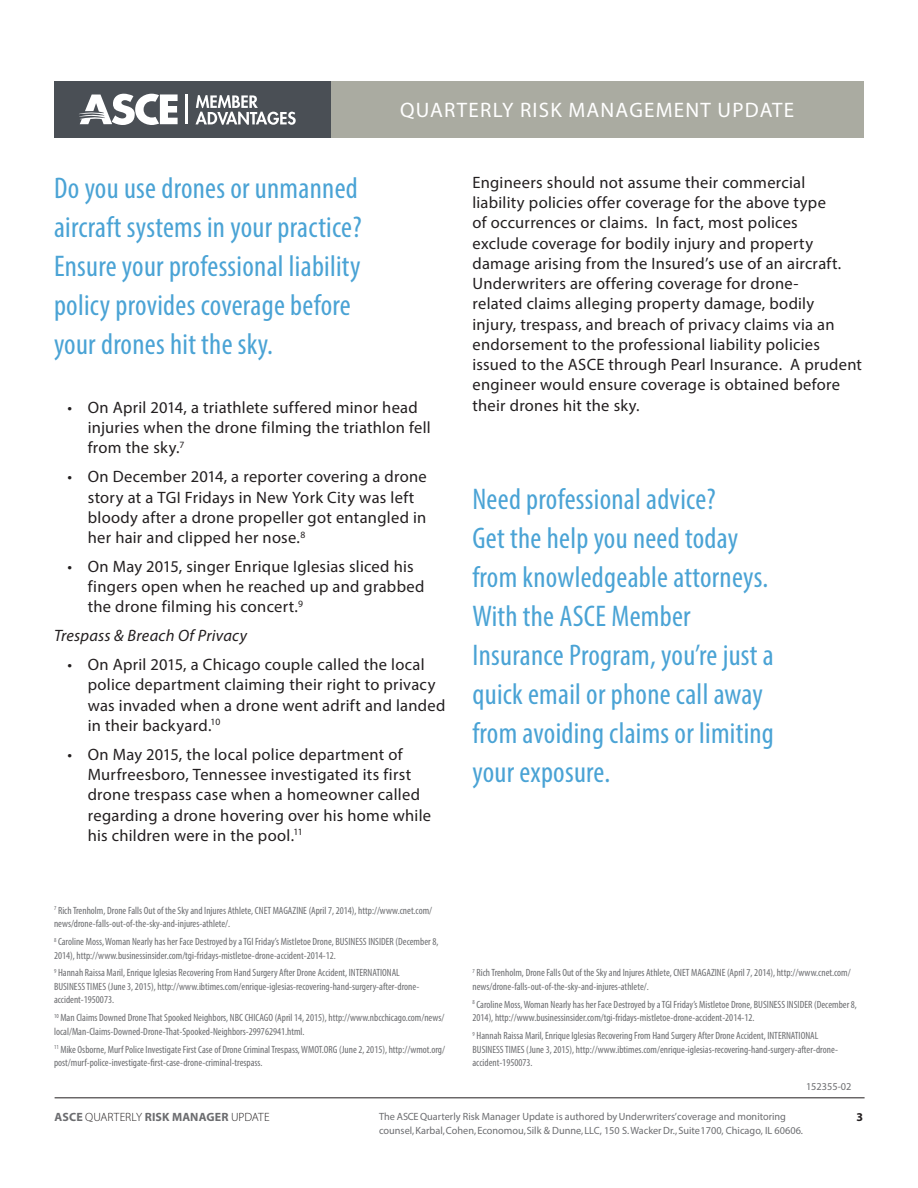
<style>
.page{position:relative;width:918px;height:1188px;background:#fff}
.page>*{position:absolute;margin:0;border:0;box-sizing:border-box;transform-origin:0 0}
.t1{font:condensed 30px/39px "Myriad Pro";letter-spacing:.01em;color:#4aa3d5}
.t2{font:21px "Myriad Pro";letter-spacing:.06em;color:#fff}
.t3{font:16.5px/20.2px "Myriad Pro";letter-spacing:.015em;color:#231f20}
.t4{font:italic 16.5px "Myriad Pro";letter-spacing:.01em;color:#231f20}
.t5{font:700 12px "Myriad Pro";letter-spacing:.015em;color:#6c6d70}
.t6{font:700 12px "Myriad Pro";color:#231f20}
.t7{font:condensed 10.5px/13.5px "Myriad Pro";color:#6c6d70}
.t8{font:10.5px "Myriad Pro";color:#6c6d70}
.s1{font-weight:300;color:#231f20}
</style>
<div class="page">
<hr style="left:55px;top:1097px;width:810px;height:1px;background:#231f20">
<div style="left:330px;top:81px;width:534px;height:57px;background:#aaaba1"></div>
<div style="left:54px;top:81px;width:276px;height:57px;background:#4a4f55"></div>
<hr style="left:185px;top:94px;width:3px;height:30px;background:#fff">
<svg style="left:196px;top:95px;width:100px;height:30px"></svg>
<svg style="left:79px;top:94px;width:99px;height:31px"></svg>
<p class="t2" style="left:400px;top:97px;width:396px">QUARTERLY RISK MANAGEMENT UPDATE</p>
<p class="t1" style="left:54px;top:168px;width:309px">Do you use drones or unmanned aircraft systems in your practice?<br>Ensure your professional liability policy provides coverage before your drones hit the sky.</p>
<p class="t3" style="left:88px;top:397px;width:344px;text-indent:-20px">• On April 2014, a triathlete suffered minor head injuries when the drone filming the triathlon fell from the sky.<sup>7</sup></p>
<p class="t3" style="left:88px;top:466px;width:341px;text-indent:-20px">• On December 2014, a reporter covering a drone story at a TGI Fridays in New York City was left bloody after a drone propeller got entangled in her hair and clipped her nose.<sup>8</sup></p>
<p class="t3" style="left:88px;top:556px;width:338px;text-indent:-20px">• On May 2015, singer Enrique Iglesias sliced his fingers open when he reached up and grabbed the drone filming his concert.<sup>9</sup></p>
<p class="t4" style="left:54px;top:626px;width:195px">Trespass &amp; Breach Of Privacy</p>
<p class="t3" style="left:88px;top:654px;width:359px;text-indent:-20px">• On April 2015, a Chicago couple called the local police department claiming their right to privacy was invaded when a drone went adrift and landed in their backyard.<sup>10</sup></p>
<p class="t3" style="left:88px;top:744px;width:345px;text-indent:-20px">• On May 2015, the local police department of Murfreesboro, Tennessee investigated its first drone trespass case when a homeowner called regarding a drone hovering over his home while his children were in the pool.<sup>11</sup></p>
<p class="t7" style="left:54px;top:904px;width:380px"><sup>7</sup> Rich Trenholm, Drone Falls Out of the Sky and Injures Athlete, CNET MAGAZINE (April 7, 2014), http://www.cnet.com/ news/drone-falls-out-of-the-sky-and-injures-athlete/.</p>
<p class="t7" style="left:54px;top:935px;width:386px"><sup>8</sup> Caroline Moss, Woman Nearly has her Face Destroyed by a TGI Friday’s Mistletoe Drone, BUSINESS INSIDER (December 8,<br>2014), http://www.businessinsider.com/tgi-fridays-mistletoe-drone-accident-2014-12.</p>
<p class="t7" style="left:54px;top:966px;width:367px"><sup>9</sup> Hannah Raissa Maril, Enrique Iglesias Recovering From Hand Surgery After Drone Accident, INTERNATIONAL<br>BUSINESS TIMES (June 3, 2015), http://www.ibtimes.com/enrique-iglesias-recovering-hand-surgery-after-drone&shy;accident-1950073.</p>
<p class="t7" style="left:54px;top:1011px;width:392px"><sup>10</sup> Man Claims Downed Drone That Spooked Neighbors, NBC CHICAGO (April 14, 2015), http://www.nbcchicago.com/news/ local/Man-Claims-Downed-Drone-That-Spooked-Neighbors-299762941.html.</p>
<p class="t7" style="left:54px;top:1042px;width:393px"><sup>11</sup> Mike Osborne, Murf Police Investigate First Case of Drone Criminal Trespass, WMOT.ORG (June 2, 2015), http://wmot.org/ post/murf-police-investigate-first-case-drone-criminal-trespass.</p>
<p class="t3" style="left:472px;top:172px;width:391px">Engineers should not assume their commercial<br>liability policies offer coverage for the above type<br>of occurrences or claims. In fact, most polices<br>exclude coverage for bodily injury and property damage arising from the Insured’s use of an aircraft.<br>Underwriters are offering coverage for drone-<br>related claims alleging property damage, bodily injury, trespass, and breach of privacy claims via an endorsement to the professional liability policies issued to the ASCE through Pearl Insurance. A prudent engineer would ensure coverage is obtained before their drones hit the sky.</p>
<p class="t1" style="left:472px;top:479px;width:245px">Need professional advice?</p>
<p class="t1" style="left:472px;top:518px;width:303px">Get the help you need today from knowledgeable attorneys.<br>With the ASCE Member<br>Insurance Program, you’re just a quick email or phone call away from avoiding claims or limiting your exposure.</p>
<p class="t7" style="left:472px;top:966px;width:380px"><sup>7</sup> Rich Trenholm, Drone Falls Out of the Sky and Injures Athlete, CNET MAGAZINE (April 7, 2014), http://www.cnet.com/ news/drone-falls-out-of-the-sky-and-injures-athlete/.</p>
<p class="t7" style="left:472px;top:997px;width:386px"><sup>8</sup> Caroline Moss, Woman Nearly has her Face Destroyed by a TGI Friday’s Mistletoe Drone, BUSINESS INSIDER (December 8,<br>2014), http://www.businessinsider.com/tgi-fridays-mistletoe-drone-accident-2014-12.</p>
<p class="t7" style="left:472px;top:1029px;width:367px"><sup>9</sup> Hannah Raissa Maril, Enrique Iglesias Recovering From Hand Surgery After Drone Accident, INTERNATIONAL<br>BUSINESS TIMES (June 3, 2015), http://www.ibtimes.com/enrique-iglesias-recovering-hand-surgery-after-drone&shy;accident-1950073.</p>
<p class="t8" style="left:806px;top:1080px;width:47px">152355-02</p>
<p class="t5" style="left:55px;top:1109px;width:217px">ASCE <span class="s1">QUARTERLY</span> RISK MANAGER <span class="s1">UPDATE</span></p>
<p class="t8" style="left:379px;top:1110px;width:409px">The ASCE Quarterly Risk Manager Update is authored by Underwriters’coverage and monitoring</p>
<p class="t6" style="left:856px;top:1109px;width:8px">3</p>
<p class="t8" style="left:379px;top:1124px;width:426px">counsel, Karbal, Cohen, Economou, Silk &amp; Dunne, LLC, 150 S. Wacker Dr., Suite 1700, Chicago, IL 60606.</p>
</div>
